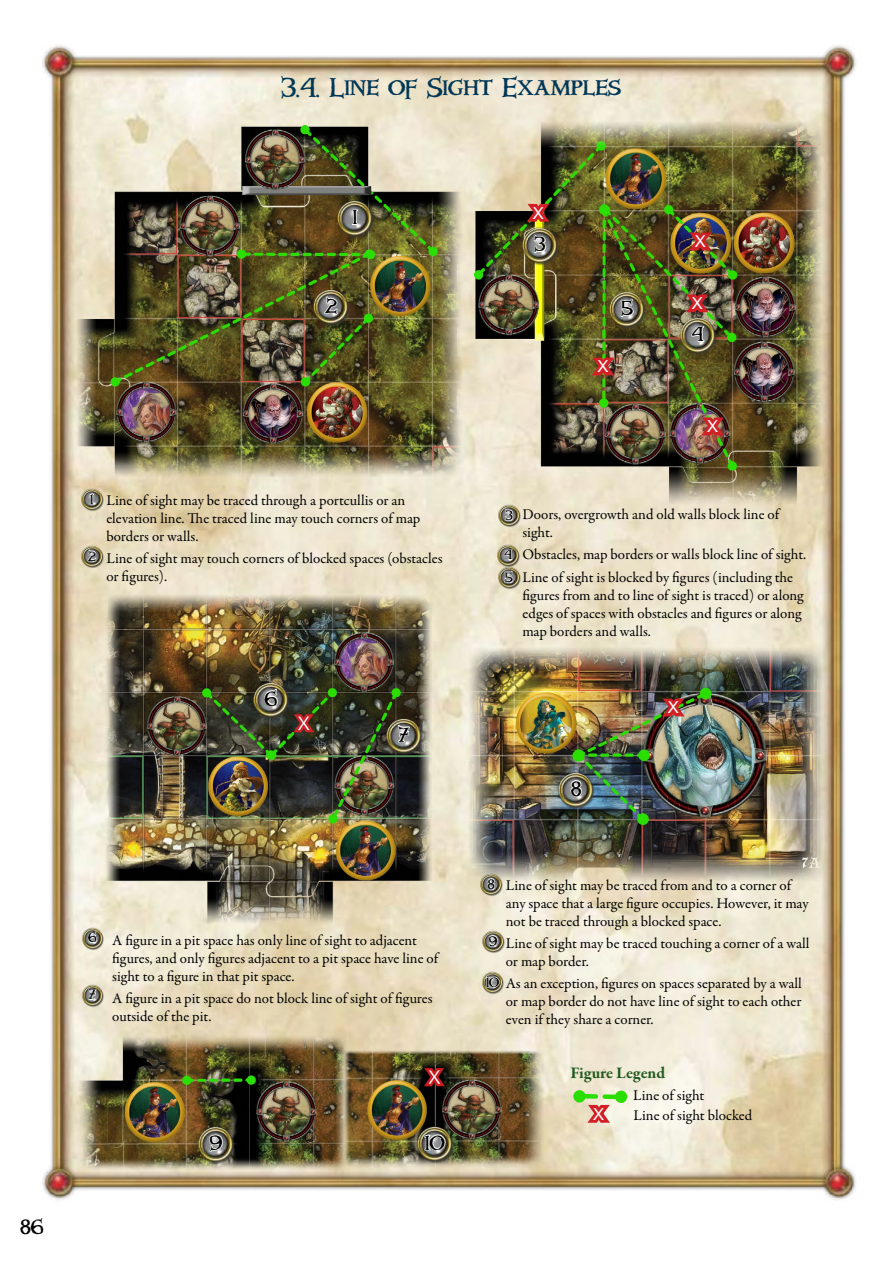
<style>
.page{position:relative;width:893px;height:1263px;background:#fff}
.page>*{position:absolute;margin:0;border:0;box-sizing:border-box;transform-origin:0 0}
.t1{font:24px "Windlass Ger";color:#003656}
.t2{font:18px "Windlass Ger";color:#000}
.t3{font:700 16.5px "Garamond Premr Pro";letter-spacing:-.005em;color:#1f5a20}
.t4{font:16.5px "Arial";color:#fff}
.t5{font:15px/18px "Garamond Premr Pro";color:#000}
.t6{font:12px/22.5px "Windlass Ger";color:#000}
</style>
<div class="page">
<img style="left:43px;top:45px;width:813px;height:1155px">
<img style="left:76px;top:126px;width:386px;height:351px">
<img style="left:474px;top:121px;width:349px;height:383px">
<img style="left:308px;top:285px;width:43px;height:43px">
<svg style="left:323px;top:295px;width:16px;height:20px"></svg>
<img style="left:332px;top:197px;width:43px;height:42px">
<svg style="left:351px;top:206px;width:9px;height:22px"></svg>
<img style="left:605px;top:288px;width:43px;height:42px">
<svg style="left:620px;top:298px;width:15px;height:28px"></svg>
<img style="left:675px;top:314px;width:43px;height:42px">
<img style="left:518px;top:224px;width:43px;height:42px">
<svg style="left:533px;top:233px;width:14px;height:21px"></svg>
<img style="left:78px;top:486px;width:26px;height:26px">
<svg style="left:89px;top:492px;width:5px;height:13px"></svg>
<img style="left:78px;top:543px;width:26px;height:26px">
<svg style="left:87px;top:549px;width:10px;height:13px"></svg>
<img style="left:495px;top:542px;width:25px;height:22px">
<svg style="left:503px;top:547px;width:10px;height:13px"></svg>
<img style="left:495px;top:564px;width:26px;height:26px">
<svg style="left:504px;top:570px;width:10px;height:13px"></svg>
<img style="left:480px;top:928px;width:25px;height:25px">
<svg style="left:488px;top:935px;width:10px;height:12px"></svg>
<img style="left:496px;top:503px;width:25px;height:25px">
<svg style="left:504px;top:508px;width:10px;height:13px"></svg>
<img style="left:78px;top:1035px;width:269px;height:134px">
<img style="left:344px;top:1051px;width:199px;height:118px">
<img style="left:194px;top:1122px;width:43px;height:43px">
<svg style="left:208px;top:1133px;width:16px;height:20px"></svg>
<img style="left:468px;top:647px;width:357px;height:234px">
<img style="left:105px;top:594px;width:327px;height:330px">
<img style="left:478px;top:871px;width:25px;height:25px">
<svg style="left:487px;top:878px;width:9px;height:12px"></svg>
<img style="left:79px;top:925px;width:26px;height:25px">
<svg style="left:87px;top:930px;width:10px;height:14px"></svg>
<img style="left:79px;top:982px;width:26px;height:25px">
<svg style="left:88px;top:988px;width:9px;height:13px"></svg>
<img style="left:412px;top:1122px;width:43px;height:43px">
<svg style="left:423px;top:1130px;width:24px;height:23px"></svg>
<img style="left:479px;top:970px;width:26px;height:25px">
<svg style="left:485px;top:975px;width:15px;height:13px"></svg>
<img style="left:249px;top:678px;width:42px;height:43px">
<svg style="left:263px;top:687px;width:16px;height:20px"></svg>
<img style="left:381px;top:714px;width:43px;height:43px">
<svg style="left:397px;top:724px;width:14px;height:19px"></svg>
<img style="left:554px;top:768px;width:43px;height:43px">
<svg style="left:569px;top:779px;width:14px;height:28px"></svg>
<svg style="left:573px;top:1090px;width:13px;height:12px"></svg>
<svg style="left:615px;top:1090px;width:12px;height:13px"></svg>
<svg style="left:576px;top:1091px;width:48px;height:37px;background:#c9c895"></svg>
<svg style="left:586px;top:352px;width:34px;height:29px"></svg>
<svg style="left:695px;top:412px;width:35px;height:29px"></svg>
<svg style="left:521px;top:199px;width:34px;height:28px"></svg>
<img style="left:680px;top:289px;width:34px;height:59px">
<svg style="left:683px;top:227px;width:34px;height:29px"></svg>
<svg style="left:656px;top:693px;width:34px;height:29px"></svg>
<p class="t2" style="left:20px;top:1214px;width:25px">86</p>
<h1 class="t1" style="left:281px;top:70px;width:341px">3.4. Line of Sight Examples</h1>
<p class="t2" style="left:352px;top:205px;width:6px">1</p>
<p class="t2" style="left:325px;top:293px;width:14px">2</p>
<p class="t4" style="left:533px;top:202px;width:13px">X</p>
<p class="t2" style="left:535px;top:232px;width:12px">3</p>
<p class="t2" style="left:621px;top:296px;width:13px">5</p>
<p class="t4" style="left:598px;top:355px;width:13px">X</p>
<p class="t4" style="left:695px;top:230px;width:13px">X</p>
<p class="t4" style="left:692px;top:292px;width:13px">X</p>
<p class="t2" style="left:691px;top:322px;width:14px">4</p>
<p class="t4" style="left:707px;top:415px;width:13px">X</p>
<p class="t6" style="left:90px;top:488px;width:5px">1</p>
<p class="t5" style="left:106px;top:492px;width:315px">Line of sight may be traced through a portcullis or an elevation line. The traced line may touch corners of map borders or walls.</p>
<p class="t5" style="left:106px;top:550px;width:338px">Line of sight may touch corners of blocked spaces (obstacles or figures).</p>
<p class="t6" style="left:505px;top:504px;width:9px">3</p>
<p class="t6" style="left:88px;top:545px;width:10px">2</p>
<p class="t6" style="left:504px;top:544px;width:10px">4<br>5</p>
<p class="t5" style="left:522px;top:506px;width:258px">Doors, overgrowth and old walls block line of sight.</p>
<p class="t5" style="left:522px;top:544px;width:285px;line-height:22.2px">Obstacles, map borders or walls block line of sight.<br>Line of sight is blocked by figures (including the</p>
<p class="t5" style="left:522px;top:586px;width:283px">figures from and to line of sight is traced) or along edges of spaces with obstacles and figures or along map borders and walls.</p>
<p class="t2" style="left:265px;top:686px;width:14px">6</p>
<p class="t2" style="left:398px;top:722px;width:13px">7</p>
<p class="t2" style="left:571px;top:776px;width:12px">8</p>
<p class="t4" style="left:668px;top:696px;width:13px">X</p>
<p class="t6" style="left:88px;top:927px;width:10px">6</p>
<p class="t6" style="left:89px;top:984px;width:9px">7</p>
<p class="t5" style="left:112px;top:931px;width:327px">A figure in a pit space has only line of sight to adjacent figures, and only figures adjacent to a pit space have line of sight to a figure in that pit space.</p>
<p class="t5" style="left:112px;top:989px;width:322px">A figure in a pit space do not block line of sight of figures outside of the pit.</p>
<p class="t2" style="left:210px;top:1130px;width:15px">9</p>
<p class="t2" style="left:425px;top:1130px;width:21px">10</p>
<p class="t6" style="left:488px;top:873px;width:8px">8</p>
<p class="t5" style="left:506px;top:876px;width:304px">Line of sight may be traced from and to a corner of any space that a large figure occupies. However, it may not be traced through a blocked space.</p>
<p class="t5" style="left:506px;top:935px;width:305px">Line of sight may be traced touching a corner of a wall or map border.</p>
<p class="t5" style="left:506px;top:975px;width:298px;text-align:justify">As an exception, figures on spaces separated by a wall or map border do not have line of sight to each other even if they share a corner.</p>
<p class="t6" style="left:489px;top:930px;width:10px">9</p>
<p class="t6" style="left:486px;top:971px;width:15px">10</p>
<p class="t3" style="left:570px;top:1062px;width:96px">Figure Legend</p>
<p class="t5" style="left:633px;top:1086px;width:73px">Line of sight</p>
<p class="t4" style="left:593px;top:1102px;width:13px">X</p>
<p class="t5" style="left:633px;top:1106px;width:120px">Line of sight blocked</p>
</div>
